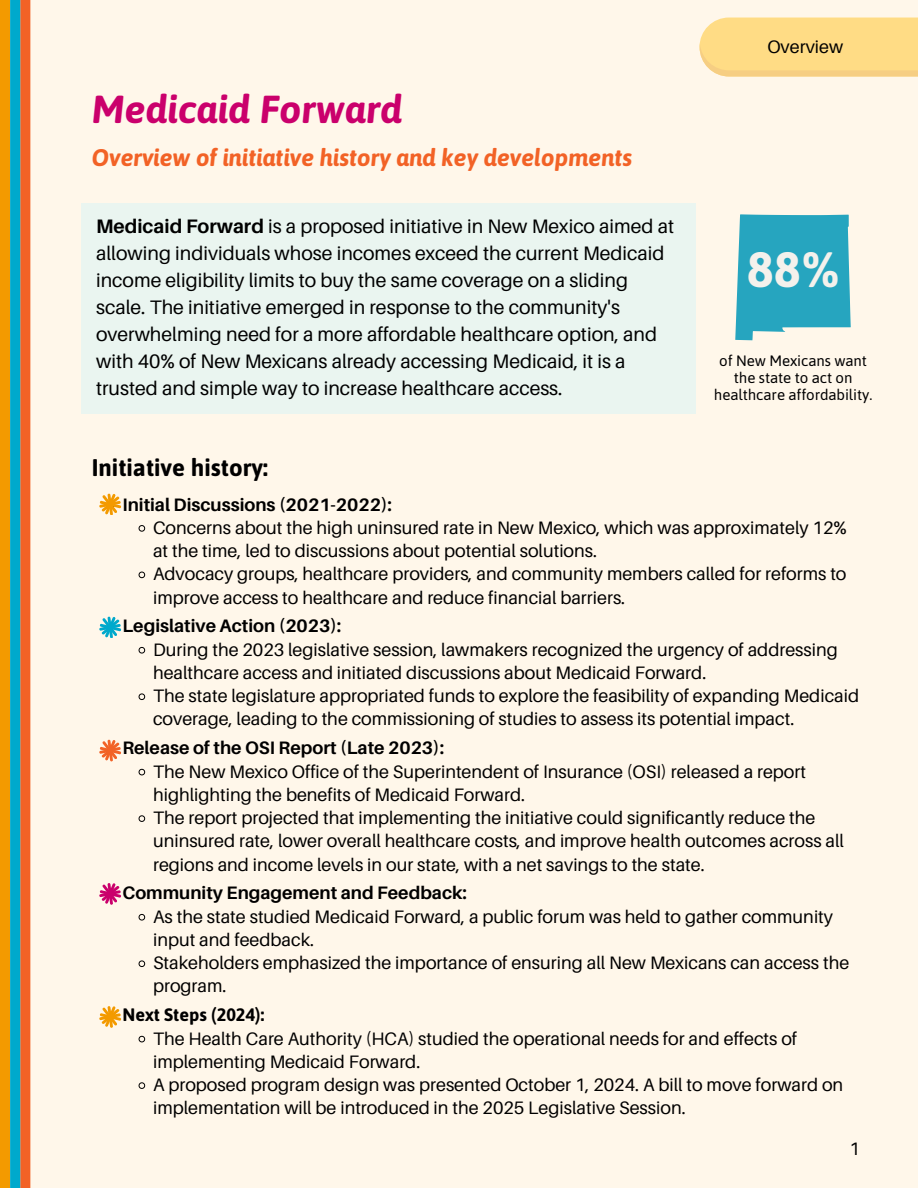
<style>
.page{position:relative;width:918px;height:1188px;background:#fff7ea}
.page>*{position:absolute;margin:0;border:0;box-sizing:border-box;transform-origin:0 0}
.t1{font:700 49.5px "Asap";color:#f4f1ec}
.t2{font:italic 700 39px "Asap";color:#ca006c}
.t3{font:italic 700 24px "Asap";letter-spacing:-.005em;color:#f26226}
.t4{font:700 24px "Asap";color:#000}
.t5{font:19.5px/27px "Aileron";color:#000}
.t6{font:18px/23.2px "Aileron";color:#000}
.t7{font:700 18px "Aileron";color:#000}
.t8{font:700 18px "Asap";color:#000}
.t9{font:15px/16.8px "Asap";letter-spacing:-.005em;color:#000001;text-align:center}
.s1{font-weight:700}
</style>
<div class="page">
<div style="left:0;top:0;width:10px;height:1188px;background:#f39a00"></div>
<div style="left:20px;top:0;width:10px;height:1188px;background:#f26226"></div>
<div style="left:10px;top:0;width:10px;height:1188px;background:#00a9cc"></div>
<div style="left:82px;top:204px;width:614px;height:210px;background:#eaf5f0"></div>
<svg style="left:735px;top:214px;width:116px;height:126px;background:#40aec4"></svg>
<svg style="left:139px;top:525px;width:6px;height:7px"></svg>
<svg style="left:139px;top:572px;width:6px;height:6px"></svg>
<svg style="left:139px;top:647px;width:6px;height:6px"></svg>
<svg style="left:139px;top:694px;width:6px;height:6px"></svg>
<svg style="left:139px;top:769px;width:6px;height:6px"></svg>
<svg style="left:139px;top:815px;width:6px;height:7px"></svg>
<svg style="left:139px;top:914px;width:6px;height:6px"></svg>
<svg style="left:139px;top:961px;width:6px;height:6px"></svg>
<svg style="left:139px;top:1036px;width:6px;height:6px"></svg>
<svg style="left:139px;top:1082px;width:6px;height:7px"></svg>
<svg style="left:99px;top:494px;width:23px;height:21px"></svg>
<svg style="left:99px;top:617px;width:23px;height:21px"></svg>
<svg style="left:99px;top:740px;width:23px;height:21px"></svg>
<svg style="left:99px;top:883px;width:22px;height:21px"></svg>
<svg style="left:99px;top:1006px;width:23px;height:21px"></svg>
<svg style="left:699px;top:18px;width:219px;height:59px;background:#fedb88"></svg>
<p class="t2" style="left:92px;top:87px;width:312px">Medicaid Forward</p>
<h4 class="t3" style="left:92px;top:143px;width:542px">Overview of initiative history and key developments</h4>
<h2 class="t5" style="left:96px;top:212px;width:580px"><span class="s1">Medicaid Forward</span> is a proposed initiative in New Mexico aimed at allowing individuals whose incomes exceed the current Medicaid income eligibility limits to buy the same coverage on a sliding scale. The initiative emerged in response to the community's overwhelming need for a more affordable healthcare option, and with 40% of New Mexicans already accessing Medicaid, it is a trusted and simple way to increase healthcare access.</h2>
<p class="t6" style="left:767px;top:34px;width:77px">Overview</p>
<p class="t1" style="left:747px;top:240px;width:94px">88%</p>
<h4 class="t9" style="left:714px;top:353px;width:160px">of New Mexicans want the state to act on healthcare affordability.</h4>
<p class="t4" style="left:92px;top:454px;width:177px">Initiative history:</p>
<h1 class="t7" style="left:122px;top:493px;width:271px">Initial Discussions (2021-2022):</h1>
<p class="t6" style="left:153px;top:516px;width:695px">Concerns about the high uninsured rate in New Mexico, which was approximately 12% at the time, led to discussions about potential solutions.</p>
<h3 class="t6" style="left:153px;top:562px;width:695px">Advocacy groups, healthcare providers, and community members called for reforms to improve access to healthcare and reduce financial barriers.</h3>
<p class="t7" style="left:122px;top:615px;width:220px">Legislative Action (2023):</p>
<p class="t6" style="left:153px;top:637px;width:686px">During the 2023 legislative session, lawmakers recognized the urgency of addressing healthcare access and initiated discussions about Medicaid Forward.</p>
<p class="t6" style="left:153px;top:684px;width:708px">The state legislature appropriated funds to explore the feasibility of expanding Medicaid coverage, leading to the commissioning of studies to assess its potential impact.</p>
<p class="t7" style="left:122px;top:737px;width:323px">Release of the OSI Report (Late 2023):</p>
<p class="t6" style="left:153px;top:759px;width:655px">The New Mexico Office of the Superintendent of Insurance (OSI) released a report highlighting the benefits of Medicaid Forward.</p>
<p class="t6" style="left:153px;top:806px;width:692px">The report projected that implementing the initiative could significantly reduce the uninsured rate, lower overall healthcare costs, and improve health outcomes across all regions and income levels in our state, with a net savings to the state.</p>
<p class="t7" style="left:122px;top:882px;width:346px">Community Engagement and Feedback:</p>
<p class="t6" style="left:153px;top:904px;width:682px">As the state studied Medicaid Forward, a public forum was held to gather community input and feedback.</p>
<p class="t6" style="left:153px;top:951px;width:698px">Stakeholders emphasized the importance of ensuring all New Mexicans can access the program.</p>
<p class="t8" style="left:122px;top:1004px;width:143px">Next Steps (2024):</p>
<p class="t6" style="left:153px;top:1026px;width:646px">The Health Care Authority (HCA) studied the operational needs for and effects of implementing Medicaid Forward.</p>
<p class="t6" style="left:153px;top:1073px;width:692px">A proposed program design was presented October 1, 2024. A bill to move forward on implementation will be introduced in the 2025 Legislative Session.</p>
<p class="t6" style="left:849px;top:1137px;width:12px">1</p>
</div>
